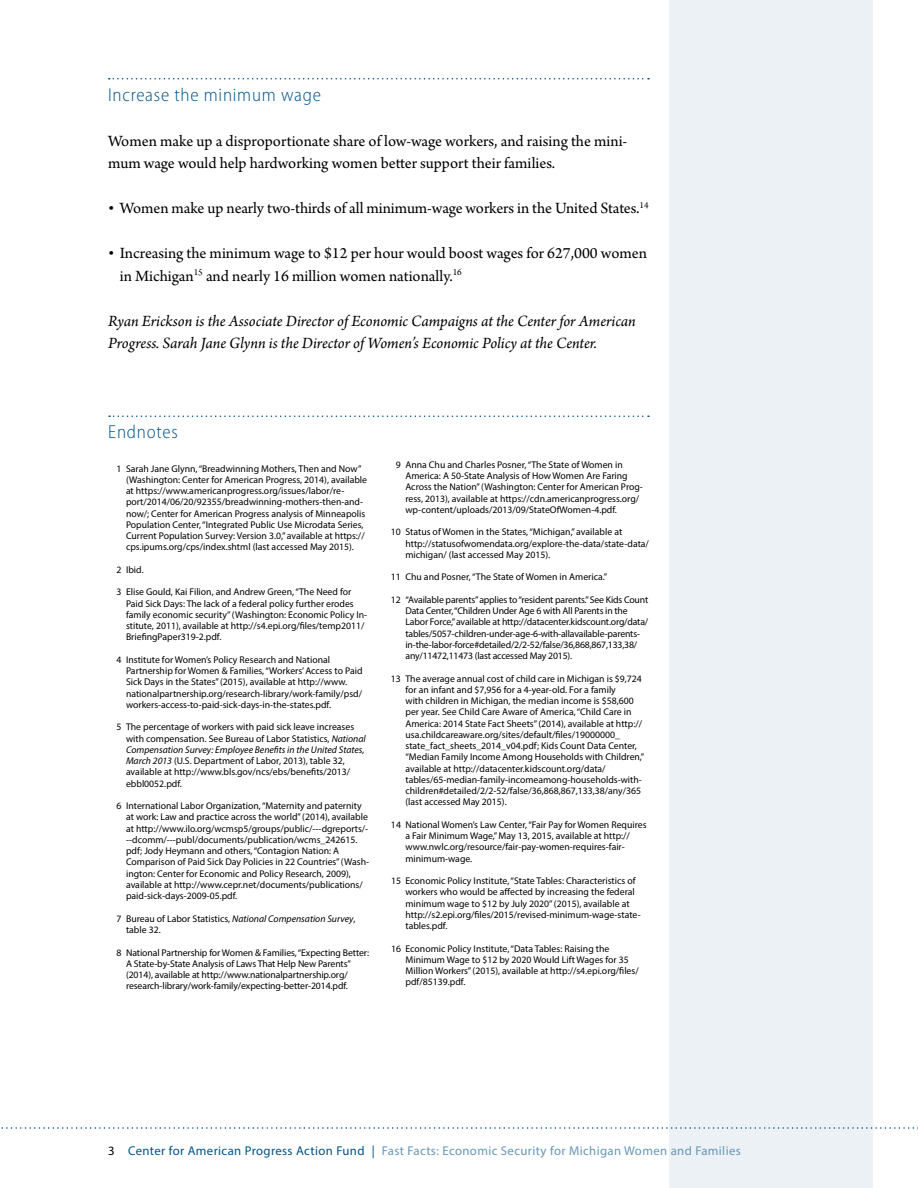
<style>
.page{position:relative;width:918px;height:1188px;background:#fff}
.page>*{position:absolute;margin:0;border:0;box-sizing:border-box;transform-origin:0 0}
.t1{font:300 semi-condensed 18.75px "Myriad Pro";letter-spacing:.04em;color:#005288}
.t2{font:16.5px/22.5px "Arno Pro";color:#000}
.t3{font:italic 16.5px/22.5px "Arno Pro";letter-spacing:-.005em;color:#000}
.t4{font:12.75px "Myriad Pro";letter-spacing:.03em;color:#6697b8}
.t5{font:9.75px/11.2px "Myriad Pro";color:#000}
.s1{font-style:italic}
.s2{color:#000}
.s3{color:#005288}
</style>
<div class="page">
<svg style="left:109px;top:78px;width:540px;height:2px"></svg>
<svg style="left:109px;top:416px;width:540px;height:1px"></svg>
<div style="left:669px;top:0;width:204px;height:1188px;background:#ebf1f5"></div>
<svg style="left:1px;top:1127px;width:917px;height:2px"></svg>
<h1 class="t1" style="left:108px;top:84px;width:215px">Increase the minimum wage</h1>
<h2 class="t2" style="left:108px;top:130px;width:521px">Women make up a disproportionate share of low-wage workers, and raising the mini&shy;mum wage would help hardworking women better support their families.</h2>
<h2 class="t2" style="left:108px;top:198px;width:542px">• Women make up nearly two-thirds of all minimum-wage workers in the United States.<sup>14</sup></h2>
<h2 class="t2" style="left:120px;top:243px;width:529px;text-indent:-12px">• Increasing the minimum wage to $12 per hour would boost wages for 627,000 women in Michigan<sup>15</sup> and nearly 16 million women nationally.<sup>16</sup></h2>
<h2 class="t3" style="left:108px;top:310px;width:529px">Ryan Erickson is the Associate Director of Economic Campaigns at the Center for American<br>Progress. Sarah Jane Glynn is the Director of Women’s Economic Policy at the Center.</h2>
<h1 class="t1" style="left:108px;top:422px;width:71px">Endnotes</h1>
<p class="t5" style="left:126px;top:463px;width:243px;text-indent:-10px">1 Sarah Jane Glynn, “Breadwinning Mothers, Then and Now” (Washington: Center for American Progress, 2014), available at https://www.americanprogress.org/issues/labor/re&shy;port/2014/06/20/92355/breadwinning-mothers-then-and&shy;now/; Center for American Progress analysis of Minneapolis Population Center, “Integrated Public Use Microdata Series, Current Population Survey: Version 3.0,” available at https:// cps.ipums.org/cps/index.shtml (last accessed May 2015).</p>
<p class="t5" style="left:117px;top:564px;width:29px">2 Ibid.</p>
<p class="t5" style="left:126px;top:586px;width:243px;text-indent:-10px">3 Elise Gould, Kai Filion, and Andrew Green, “The Need for Paid Sick Days: The lack of a federal policy further erodes family economic security” (Washington: Economic Policy In&shy;stitute, 2011), available at http://s4.epi.org/files/temp2011/ BriefingPaper319-2.pdf.</p>
<p class="t5" style="left:126px;top:654px;width:238px;text-indent:-10px">4 Institute for Women’s Policy Research and National Partnership for Women &amp; Families, “Workers’ Access to Paid Sick Days in the States” (2015), available at http://www. nationalpartnership.org/research-library/work-family/psd/ workers-access-to-paid-sick-days-in-the-states.pdf.</p>
<p class="t5" style="left:126px;top:721px;width:241px;text-indent:-10px">5 The percentage of workers with paid sick leave increases with compensation. See Bureau of Labor Statistics, <span class="s1">National Compensation Survey: Employee Benefits in the United States, March 2013</span> (U.S. Department of Labor, 2013), table 32, available at http://www.bls.gov/ncs/ebs/benefits/2013/ ebbl0052.pdf.</p>
<p class="t5" style="left:126px;top:800px;width:245px;text-indent:-10px">6 International Labor Organization, “Maternity and paternity at work: Law and practice across the world” (2014), available at http://www.ilo.org/wcmsp5/groups/public/---dgreports/- --dcomm/---publ/documents/publication/wcms_242615. pdf; Jody Heymann and others, “Contagion Nation: A Comparison of Paid Sick Day Policies in 22 Countries” (Wash&shy;ington: Center for Economic and Policy Research, 2009), available at http://www.cepr.net/documents/publications/ paid-sick-days-2009-05.pdf.</p>
<p class="t5" style="left:126px;top:913px;width:231px;text-indent:-10px">7 Bureau of Labor Statistics, <span class="s1">National Compensation Survey</span>, table 32.</p>
<p class="t5" style="left:126px;top:946px;width:245px;text-indent:-10px">8 National Partnership for Women &amp; Families, “Expecting Better:<br>A State-by-State Analysis of Laws That Help New Parents” (2014), available at http://www.nationalpartnership.org/ research-library/work-family/expecting-better-2014.pdf.</p>
<p class="t5" style="left:405px;top:459px;width:239px;text-indent:-10px">9 Anna Chu and Charles Posner, “The State of Women in America: A 50-State Analysis of How Women Are Faring Across the Nation” (Washington: Center for American Prog&shy;ress, 2013), available at https://cdn.americanprogress.org/ wp-content/uploads/2013/09/StateOfWomen-4.pdf.</p>
<p class="t5" style="left:405px;top:526px;width:245px;text-indent:-15px">10 Status of Women in the States, “Michigan,” available at http://statusofwomendata.org/explore-the-data/state-data/ michigan/ (last accessed May 2015).</p>
<p class="t5" style="left:391px;top:571px;width:218px">11 Chu and Posner, “The State of Women in America.”</p>
<p class="t5" style="left:405px;top:594px;width:244px;text-indent:-15px">12 “Available parents” applies to “resident parents.” See Kids Count Data Center, “Children Under Age 6 with All Parents in the Labor Force,” available at http://datacenter.kidscount.org/data/ tables/5057-children-under-age-6-with-allavailable-parents&shy;in-the-labor-force#detailed/2/2-52/false/36,868,867,133,38/ any/11472,11473 (last accessed May 2015).</p>
<p class="t5" style="left:405px;top:673px;width:240px;text-indent:-15px">13 The average annual cost of child care in Michigan is $9,724 for an infant and $7,956 for a 4-year-old. For a family<br>with children in Michigan, the median income is $58,600 per year. See Child Care Aware of America, “Child Care in America: 2014 State Fact Sheets” (2014), available at http:// usa.childcareaware.org/sites/default/files/19000000_ state_fact_sheets_2014_v04.pdf; Kids Count Data Center, “Median Family Income Among Households with Children,” available at http://datacenter.kidscount.org/data/ tables/65-median-family-incomeamong-households-with&shy;children#detailed/2/2-52/false/36,868,867,133,38/any/365 (last accessed May 2015).</p>
<p class="t5" style="left:406px;top:819px;width:243px;text-indent:-15px">14 National Women’s Law Center, “Fair Pay for Women Requires a Fair Minimum Wage,” May 13, 2015, available at http:// www.nwlc.org/resource/fair-pay-women-requires-fair&shy;minimum-wage.</p>
<p class="t5" style="left:406px;top:875px;width:237px;text-indent:-15px">15 Economic Policy Institute, “State Tables: Characteristics of workers who would be affected by increasing the federal minimum wage to $12 by July 2020” (2015), available at http://s2.epi.org/files/2015/revised-minimum-wage-state&shy;tables.pdf.</p>
<p class="t5" style="left:406px;top:943px;width:235px;text-indent:-15px">16 Economic Policy Institute, “Data Tables: Raising the Minimum Wage to $12 by 2020 Would Lift Wages for 35<br>Million Workers” (2015), available at http://s4.epi.org/files/ pdf/85139.pdf.</p>
<h3 class="t4" style="left:108px;top:1143px;width:634px"><span class="s2">3</span> <span class="s3">Center for American Progress Action Fund |</span> Fast Facts: Economic Security for Michigan Women and Families</h3>
</div>
